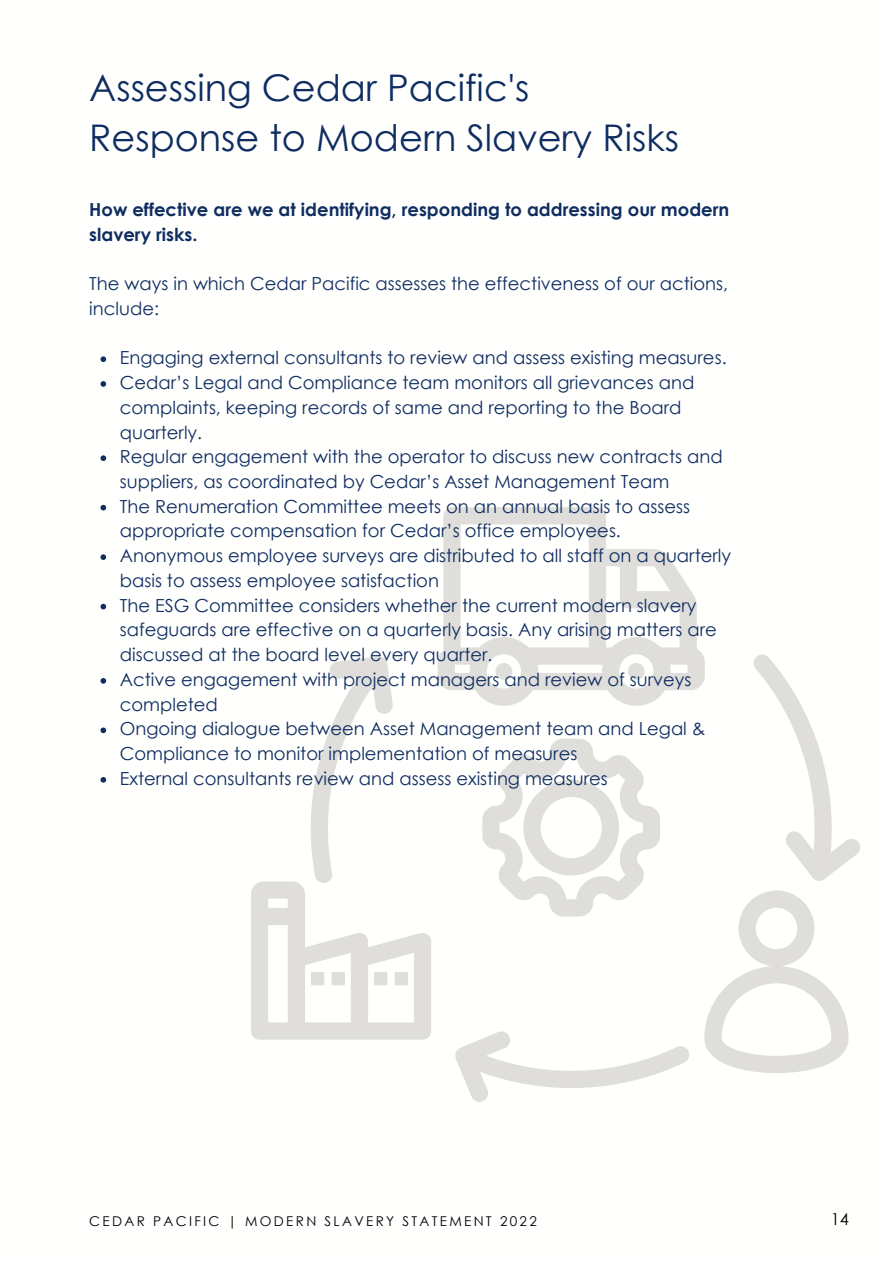
<style>
.page{position:relative;width:893px;height:1264px;background:#fff}
.page>*{position:absolute;margin:0;border:0;box-sizing:border-box;transform-origin:0 0}
.t1{font:36.75px/50.6px "Century Gothic";color:#0f2d61}
.t2{font:18px/24.8px "Century Gothic";color:#0f2d61}
.t3{font:700 18px/24.8px "Century Gothic";color:#0f2d61}
.t4{font:16.5px "Century Gothic";color:#000}
.t5{font:13.5px "Century Gothic";letter-spacing:.17em;color:#000001}
</style>
<div class="page">
<svg style="left:251px;top:507px;width:609px;height:594px"></svg>
<svg style="left:100px;top:356px;width:6px;height:6px"></svg>
<svg style="left:100px;top:381px;width:6px;height:6px"></svg>
<svg style="left:100px;top:455px;width:6px;height:6px"></svg>
<svg style="left:100px;top:505px;width:6px;height:5px"></svg>
<svg style="left:100px;top:554px;width:6px;height:6px"></svg>
<svg style="left:100px;top:604px;width:6px;height:5px"></svg>
<svg style="left:100px;top:678px;width:6px;height:5px"></svg>
<svg style="left:100px;top:727px;width:6px;height:6px"></svg>
<svg style="left:100px;top:777px;width:6px;height:5px"></svg>
<h1 class="t1" style="left:89px;top:61px;width:591px">Assessing Cedar Pacific's<br>Response to Modern Slavery Risks</h1>
<p class="t3" style="left:89px;top:196px;width:641px">How effective are we at identifying, responding to addressing our modern slavery risks.</p>
<p class="t2" style="left:89px;top:270px;width:640px">The ways in which Cedar Pacific assesses the effectiveness of our actions, include:</p>
<p class="t2" style="left:120px;top:345px;width:612px">Engaging external consultants to review and assess existing measures.<br>Cedar’s Legal and Compliance team monitors all grievances and complaints, keeping records of same and reporting to the Board quarterly.<br>Regular engagement with the operator to discuss new contracts and suppliers, as coordinated by Cedar’s Asset Management Team<br>The Renumeration Committee meets on an annual basis to assess appropriate compensation for Cedar’s office employees.<br>Anonymous employee surveys are distributed to all staff on a quarterly basis to assess employee satisfaction<br>The ESG Committee considers whether the current modern slavery safeguards are effective on a quarterly basis. Any arising matters are discussed at the board level every quarter.<br>Active engagement with project managers and review of surveys completed<br>Ongoing dialogue between Asset Management team and Legal &amp; Compliance to monitor implementation of measures<br>External consultants review and assess existing measures</p>
<p class="t5" style="left:89px;top:1212px;width:449px">CEDAR PACIFIC | MODERN SLAVERY STATEMENT 2022</p>
<p class="t4" style="left:830px;top:1208px;width:20px">14</p>
</div>
